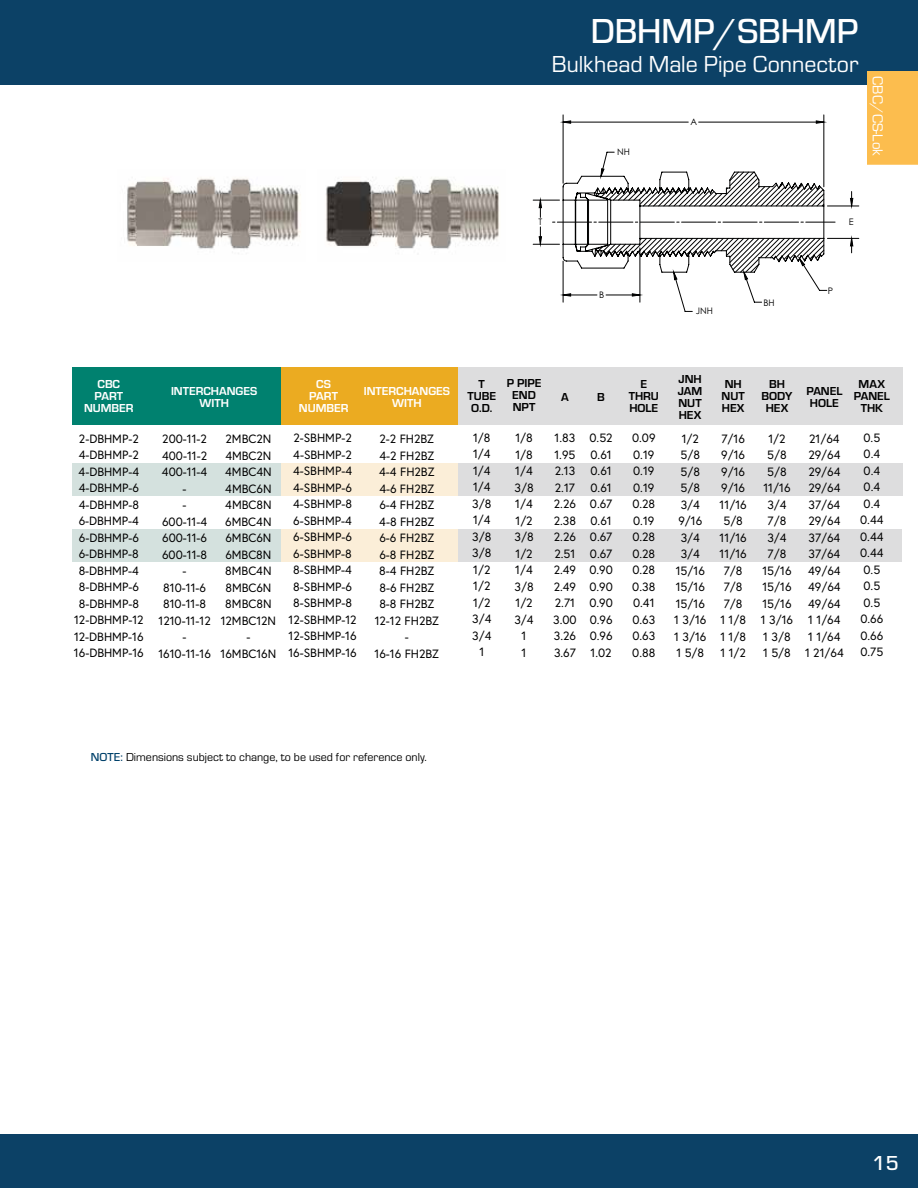
<style>
.page{position:relative;width:918px;height:1188px;background:#fff}
.page>*{position:absolute;margin:0;border:0;box-sizing:border-box;transform-origin:0 0}
.t1{font:500 36px "Eurostile";color:#fff}
.t2{font:24px "Eurostile";color:#fff}
.t3{font:500 21px "Eurostile";color:#fff}
.t4{font:15px "Eurostile";color:#fff}
.t5{font:12px/16.5px "Europa";color:#000;text-align:center}
.t6{font:700 12px/12px "Eurostile";color:#000;text-align:center}
.t7{font:700 12px/12px "Eurostile";color:#fff;text-align:center}
.t8{font:12px "Eurostile";color:#000}
.t9{font:9px "Century Gothic Pro";color:#000}
.s1{font-weight:500;color:#00416b}
</style>
<div class="page">
<div style="left:0;top:0;width:918px;height:84px;background:#0c4166"></div>
<div style="left:0;top:1134px;width:918px;height:54px;background:#0c4166"></div>
<div style="left:281px;top:464px;width:177px;height:32px;background:#fbeed8"></div>
<div style="left:458px;top:464px;width:445px;height:32px;background:#ddddde"></div>
<div style="left:281px;top:529px;width:177px;height:33px;background:#fbeed8"></div>
<div style="left:458px;top:529px;width:444px;height:33px;background:#ddddde"></div>
<div style="left:281px;top:367px;width:177px;height:58px;background:#ebab21"></div>
<div style="left:458px;top:367px;width:445px;height:58px;background:#ddddde"></div>
<div style="left:72px;top:367px;width:209px;height:58px;background:#00816f"></div>
<div style="left:72px;top:464px;width:209px;height:32px;background:#d4e1de"></div>
<div style="left:72px;top:529px;width:209px;height:33px;background:#d4e1de"></div>
<svg style="left:539px;top:121px;width:314px;height:133px"></svg>
<svg style="left:553px;top:152px;width:282px;height:160px"></svg>
<img style="left:326px;top:177px;width:174px;height:72px">
<img style="left:127px;top:178px;width:174px;height:71px">
<div style="left:868px;top:71px;width:50px;height:93px;background:#fcbd4e"></div>
<h1 class="t1" style="left:591px;top:6px;width:269px">DBHMP/SBHMP</h1>
<h2 class="t2" style="left:552px;top:47px;width:308px">Bulkhead Male Pipe Connector</h2>
<p class="t9" style="left:617px;top:146px;width:14px">NH</p>
<p class="t9" style="left:690px;top:117px;width:8px">A</p>
<p class="t4" style="left:888px;top:76px;width:81px;rotate:90deg">CBC/CS-Lok</p>
<p class="t9" style="left:538px;top:217px;width:5px">T</p>
<p class="t9" style="left:849px;top:217px;width:6px">E</p>
<p class="t9" style="left:599px;top:289px;width:7px">B</p>
<p class="t9" style="left:696px;top:306px;width:19px">JNH</p>
<p class="t9" style="left:763px;top:297px;width:13px">BH</p>
<p class="t9" style="left:828px;top:285px;width:7px">P</p>
<p class="t6" style="left:507px;top:376px;width:36px">P PIPE<br>END<br>NPT</p>
<p class="t7" style="left:84px;top:378px;width:51px">CBC<br>PART<br>NUMBER</p>
<p class="t7" style="left:171px;top:385px;width:88px">INTERCHANGES<br>WITH</p>
<p class="t5" style="left:74px;top:430px;width:71px">2-DBHMP-2<br>4-DBHMP-2<br>4-DBHMP-4<br>4-DBHMP-6<br>4-DBHMP-8<br>6-DBHMP-4<br>6-DBHMP-6<br>6-DBHMP-8<br>8-DBHMP-4<br>8-DBHMP-6<br>8-DBHMP-8<br>12-DBHMP-12<br>12-DBHMP-16<br>16-DBHMP-16</p>
<p class="t7" style="left:299px;top:378px;width:51px">CS<br>PART<br>NUMBER</p>
<p class="t7" style="left:364px;top:385px;width:88px">INTERCHANGES<br>WITH</p>
<p class="t6" style="left:467px;top:378px;width:30px">T<br>TUBE<br>O.D.</p>
<p class="t5" style="left:472px;top:429px;width:21px">1/8<br>1/4<br>1/4<br>1/4<br>3/8<br>1/4<br>3/8<br>3/8<br>1/2<br>1/2<br>1/2<br>3/4<br>3/4<br>1</p>
<p class="t5" style="left:158px;top:431px;width:54px">200-11-2<br>400-11-2<br>400-11-4 -<br>-<br>600-11-4<br>600-11-6<br>600-11-8<br>-<br>810-11-6<br>810-11-8<br>1210-11-12 -<br>1610-11-16</p>
<p class="t5" style="left:288px;top:429px;width:70px">2-SBHMP-2<br>4-SBHMP-2<br>4-SBHMP-4<br>4-SBHMP-6<br>4-SBHMP-8<br>6-SBHMP-4<br>6-SBHMP-6<br>6-SBHMP-8<br>8-SBHMP-4<br>8-SBHMP-6<br>8-SBHMP-8<br>12-SBHMP-12<br>12-SBHMP-16<br>16-SBHMP-16</p>
<p class="t5" style="left:514px;top:429px;width:21px">1/8<br>1/8<br>1/4<br>3/8<br>1/4<br>1/2<br>3/8<br>1/2<br>1/4<br>3/8<br>1/2<br>3/4<br>1<br>1</p>
<p class="t5" style="left:221px;top:431px;width:57px">2MBC2N<br>4MBC2N<br>4MBC4N<br>4MBC6N<br>4MBC8N<br>6MBC4N<br>6MBC6N<br>6MBC8N<br>8MBC4N<br>8MBC6N<br>8MBC8N<br>12MBC12N -<br>16MBC16N</p>
<p class="t5" style="left:375px;top:431px;width:66px">2-2 FH2BZ<br>4-2 FH2BZ<br>4-4 FH2BZ<br>4-6 FH2BZ<br>6-4 FH2BZ<br>4-8 FH2BZ<br>6-6 FH2BZ<br>6-8 FH2BZ<br>8-4 FH2BZ<br>8-6 FH2BZ<br>8-8 FH2BZ<br>12-12 FH2BZ -<br>16-16 FH2BZ</p>
<p class="t6" style="left:561px;top:390px;width:9px">A</p>
<p class="t5" style="left:553px;top:429px;width:25px;text-align:left">1.83<br>1.95<br>2.13<br>2.17<br>2.26<br>2.38<br>2.26<br>2.51<br>2.49<br>2.49<br>2.71<br>3.00<br>3.26<br>3.67</p>
<p class="t6" style="left:597px;top:390px;width:9px">B</p>
<p class="t5" style="left:589px;top:429px;width:25px;text-align:justify">0.52<br>0.61<br>0.61<br>0.61<br>0.67<br>0.61<br>0.67<br>0.67<br>0.90<br>0.90<br>0.90<br>0.96<br>0.96<br>1.02</p>
<p class="t6" style="left:629px;top:378px;width:32px">E<br>THRU<br>HOLE</p>
<p class="t5" style="left:632px;top:430px;width:25px;text-align:justify">0.09<br>0.19<br>0.19<br>0.19<br>0.28<br>0.19<br>0.28<br>0.28<br>0.28<br>0.38<br>0.41<br>0.63<br>0.63<br>0.88</p>
<p class="t6" style="left:678px;top:372px;width:26px;text-align:justify">JNH JAM NUT HEX</p>
<p class="t5" style="left:674px;top:430px;width:34px">1/2<br>5/8<br>5/8<br>5/8<br>3/4<br>9/16<br>3/4<br>3/4<br>15/16<br>15/16<br>15/16<br>1 3/16<br>1 3/16<br>1 5/8</p>
<p class="t6" style="left:722px;top:378px;width:25px;text-align:left">NH<br>NUT<br>HEX</p>
<p class="t5" style="left:720px;top:430px;width:29px">7/16<br>9/16<br>9/16<br>9/16<br>11/16<br>5/8<br>11/16<br>11/16<br>7/8<br>7/8<br>7/8<br>1 1/8<br>1 1/8<br>1 1/2</p>
<p class="t6" style="left:762px;top:378px;width:32px">BH<br>BODY<br>HEX</p>
<p class="t5" style="left:761px;top:430px;width:34px">1/2<br>5/8<br>5/8<br>11/16<br>3/4<br>7/8<br>3/4<br>7/8<br>15/16<br>15/16<br>15/16<br>1 3/16<br>1 3/8<br>1 5/8</p>
<p class="t6" style="left:806px;top:384px;width:38px;text-align:left">PANEL<br>HOLE</p>
<p class="t5" style="left:805px;top:430px;width:40px">21/64<br>29/64<br>29/64<br>29/64<br>37/64<br>29/64<br>37/64<br>37/64<br>49/64<br>49/64<br>49/64<br>1 1/64<br>1 1/64<br>1 21/64</p>
<p class="t6" style="left:854px;top:377px;width:38px">MAX<br>PANEL<br>THK</p>
<p class="t5" style="left:860px;top:429px;width:25px;text-align:left">0.5<br>0.4<br>0.4<br>0.4<br>0.4<br>0.44<br>0.44<br>0.44<br>0.5<br>0.5<br>0.5<br>0.66<br>0.66<br>0.75</p>
<p class="t8" style="left:91px;top:749px;width:337px"><span class="s1">NOTE:</span> Dimensions subject to change, to be used for reference only.</p>
<h3 class="t3" style="left:873px;top:1148px;width:28px">15</h3>
</div>
